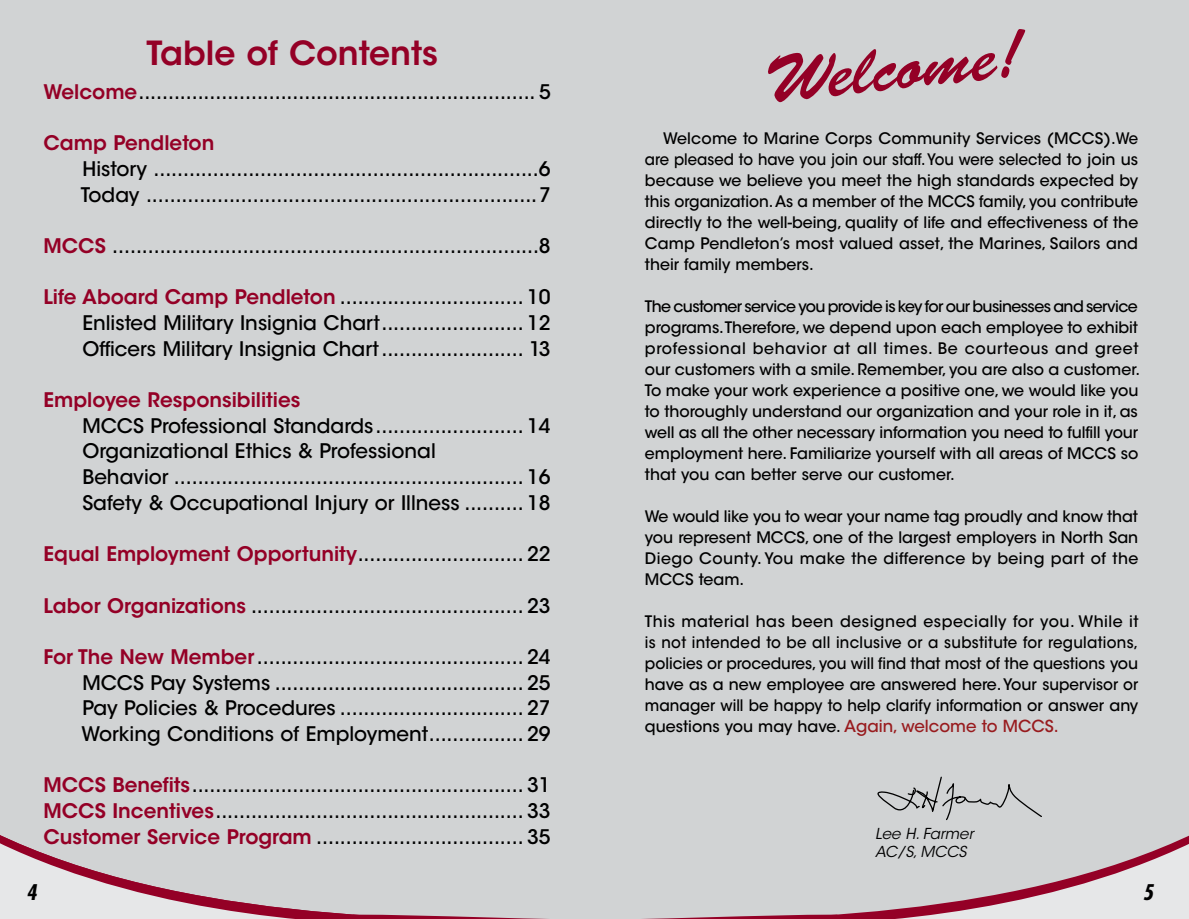
<style>
.page{position:relative;width:1189px;height:919px;background:#fff}
.page>*{position:absolute;margin:0;border:0;box-sizing:border-box;transform-origin:0 0}
.t1{font:67.05px "Brush Script Std";color:#940026}
.t2{font:600 33px "ITC Avant Garde Std";color:#940026}
.t3{font:italic 700 condensed 21px "Futura Std";color:#000}
.t4{font:500 19.95px/25.7px "ITC Avant Garde Std";color:#000;text-align:justify}
.t5{font:600 19.95px "ITC Avant Garde Std";color:#940026}
.t6{font:500 15.75px/21px "ITC Avant Garde Std";color:#000;text-align:justify}
.t7{font:italic 15px/18px "ITC Avant Garde Std";color:#000}
.s1{font-weight:600;color:#940026}
.s2{font-size:16.5px;color:#981b1e}
</style>
<div class="page">
<div style="left:0;top:0;width:633px;height:918px;background:#d1d3d4"></div>
<div style="left:557px;top:0;width:632px;height:918px;background:#d1d3d4"></div>
<svg style="left:837px;top:820px;width:352px;height:98px"></svg>
<svg style="left:877px;top:776px;width:165px;height:44px"></svg>
<svg style="left:0;top:835px;width:454px;height:83px"></svg>
<h2 class="t2" style="left:147px;top:32px;width:293px">Table of Contents</h2>
<p class="t4" style="left:44px;top:79px;width:509px"><span class="s1">Welcome</span>................................................................... 5</p>
<p class="t5" style="left:44px;top:130px;width:172px">Camp Pendleton</p>
<p class="t4" style="left:81px;top:156px;width:471px">History .................................................................6<br>Today ..................................................................7</p>
<p class="t4" style="left:44px;top:233px;width:508px"><span class="s1">MCCS</span> ........................................................................8</p>
<p class="t4" style="left:82px;top:284px;width:470px;text-indent:-39px"><span class="s1">Life Aboard Camp Pendleton</span> ............................... 10<br>Enlisted Military Insignia Chart........................ 12<br>Officers Military Insignia Chart........................ 13</p>
<p class="t5" style="left:44px;top:387px;width:258px">Employee Responsibilities</p>
<p class="t4" style="left:82px;top:412px;width:470px;text-align:left">MCCS Professional Standards......................... 14<br>Organizational Ethics &amp; Professional<br>Behavior ........................................................... 16<br>Safety &amp; Occupational Injury or Illness .......... 18</p>
<p class="t4" style="left:44px;top:541px;width:509px"><span class="s1">Equal Employment Opportunity</span>............................ 22</p>
<p class="t4" style="left:44px;top:592px;width:509px"><span class="s1">Labor Organizations</span> .............................................. 23</p>
<p class="t4" style="left:82px;top:643px;width:471px;text-indent:-38px"><span class="s1">For The New Member</span>............................................. 24<br>MCCS Pay Systems .......................................... 25<br>Pay Policies &amp; Procedures ............................... 27<br>Working Conditions of Employment................ 29</p>
<p class="t4" style="left:44px;top:771px;width:509px"><span class="s1">MCCS Benefits</span>........................................................ 31<br><span class="s1">MCCS Incentives</span>.................................................... 33<br><span class="s1">Customer Service Program</span> ................................... 35</p>
<h3 class="t3" style="left:27px;top:878px;width:12px">4</h3>
<h1 class="t1" style="left:758px;top:44px;width:261px;rotate:-6deg">Welcome!</h1>
<p class="t6" style="left:645px;top:128px;width:495px;text-indent:18px">Welcome to Marine Corps Community Services (MCCS).We are pleased to have you join our staff. You were selected to join us because we believe you meet the high standards expected by this organization. As a member of the MCCS family, you contribute directly to the well-being, quality of life and effectiveness of the Camp Pendleton’s most valued asset, the Marines, Sailors and their family members.</p>
<p class="t6" style="left:645px;top:296px;width:496px;text-align:left">The customer service you provide is key for our businesses and service programs.Therefore, we depend upon each employee to exhibit professional behavior at all times. Be courteous and greet our customers with a smile. Remember, you are also a customer.<br>To make your work experience a positive one, we would like you to thoroughly understand our organization and your role in it, as well as all the other necessary information you need to fulfill your employment here. Familiarize yourself with all areas of MCCS so that you can better serve our customer.</p>
<p class="t6" style="left:645px;top:505px;width:495px">We would like you to wear your name tag proudly and know that you represent MCCS, one of the largest employers in North San Diego County. You make the difference by being part of the MCCS team.</p>
<p class="t6" style="left:645px;top:610px;width:495px">This material has been designed especially for you. While it is not intended to be all inclusive or a substitute for regulations, policies or procedures, you will find that most of the questions you have as a new employee are answered here. Your supervisor or manager will be happy to help clarify information or answer any questions you may have. <span class="s2">Again, welcome to MCCS.</span></p>
<p class="t7" style="left:875px;top:824px;width:100px">Lee H. Farmer<br>AC/S, MCCS</p>
<h3 class="t3" style="left:1142px;top:878px;width:12px">5</h3>
</div>
